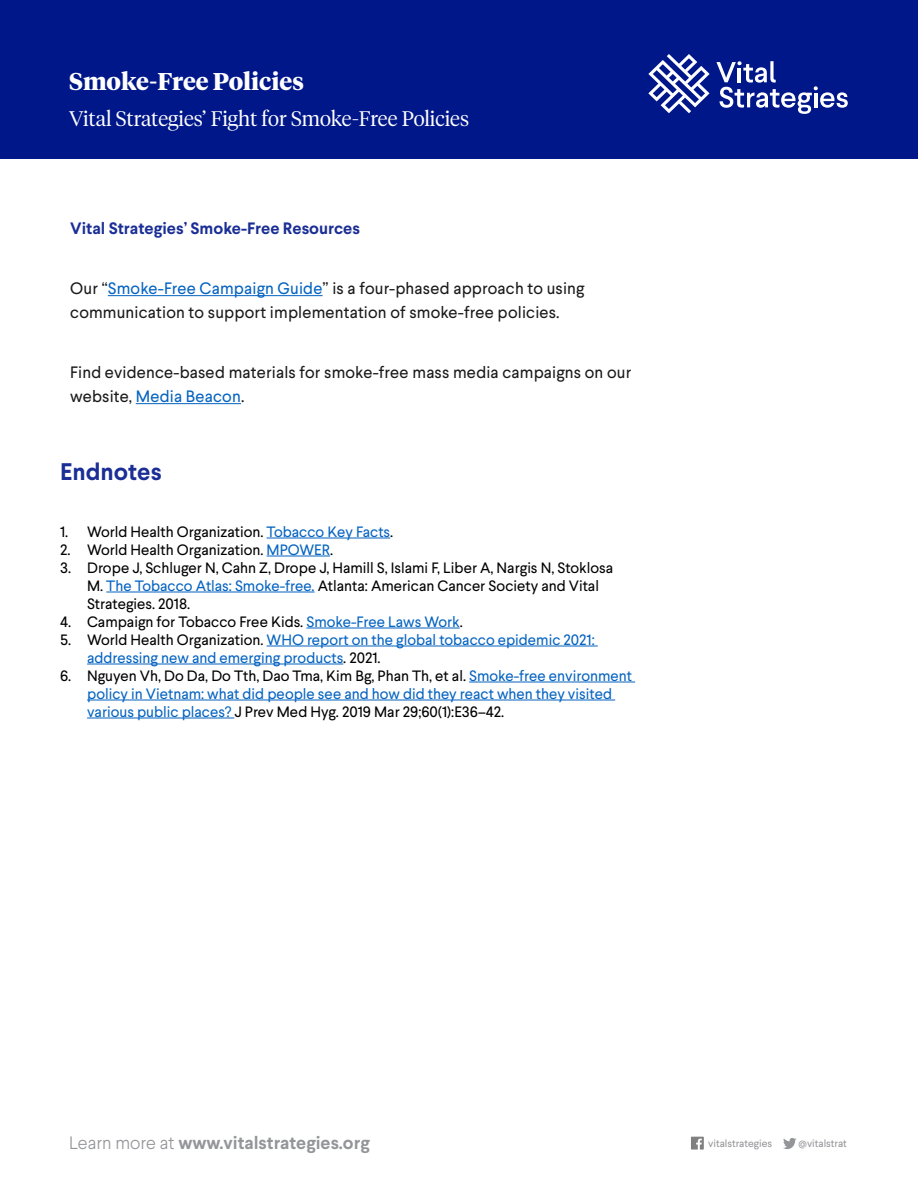
<style>
.page{position:relative;width:918px;height:1188px;background:#fff}
.page>*{position:absolute;margin:0;border:0;box-sizing:border-box;transform-origin:0 0}
.t1{font:700 24.15px "Tiempos Headline";color:#fff}
.t2{font:700 24px "Larsseit";color:#1a2e95}
.t3{font:300 21px "Tiempos Headline";color:#fff}
.t4{font:700 18px "Larsseit";color:#939598}
.t5{font:16.5px/24px "Larsseit";letter-spacing:.01em;color:#1a1a1a}
.t6{font:700 16.5px "Larsseit";color:#1a2e95}
.t7{font:15px/18px "Larsseit";color:#0563c1}
.t8{font:15px/18px "Larsseit";color:#000}
.t9{font:10.5px "Larsseit";color:#939598}
.s1{color:#0563c1}
.s2{color:#000}
.s3{font-weight:300}
</style>
<div class="page">
<hr style="left:267px;top:538px;width:123px;height:1px;background:#0563c1">
<hr style="left:267px;top:556px;width:63px;height:1px;background:#0563c1">
<hr style="left:106px;top:592px;width:209px;height:1px;background:#0563c1">
<hr style="left:306px;top:628px;width:154px;height:1px;background:#0563c1">
<hr style="left:267px;top:646px;width:331px;height:1px;background:#0563c1">
<hr style="left:87px;top:664px;width:256px;height:1px;background:#0563c1">
<hr style="left:469px;top:682px;width:166px;height:1px;background:#0563c1">
<hr style="left:87px;top:700px;width:528px;height:1px;background:#0563c1">
<hr style="left:87px;top:718px;width:147px;height:1px;background:#0563c1">
<div style="left:0;top:0;width:918px;height:159px;background:#001789"></div>
<svg style="left:648px;top:54px;width:62px;height:59px"></svg>
<svg style="left:716px;top:61px;width:132px;height:53px"></svg>
<svg style="left:691px;top:1137px;width:13px;height:13px"></svg>
<svg style="left:783px;top:1138px;width:13px;height:11px"></svg>
<hr style="left:108px;top:295px;width:215px;height:1px;background:#0563c1">
<hr style="left:136px;top:403px;width:105px;height:1px;background:#0563c1">
<h1 class="t1" style="left:69px;top:64px;width:236px">Smoke-Free Policies</h1>
<h3 class="t3" style="left:69px;top:104px;width:402px">Vital Strategies’ Fight for Smoke-Free Policies</h3>
<p class="t6" style="left:70px;top:218px;width:291px">Vital Strategies’ Smoke-Free Resources</p>
<p class="t5" style="left:70px;top:276px;width:516px">Our “<span class="s1">Smoke-Free Campaign Guide</span>” is a four-phased approach to using communication to support implementation of smoke-free policies.</p>
<p class="t5" style="left:70px;top:360px;width:563px">Find evidence-based materials for smoke-free mass media campaigns on our website, <span class="s1">Media Beacon</span>.</p>
<h2 class="t2" style="left:60px;top:456px;width:103px">Endnotes</h2>
<p class="t8" style="left:60px;top:522px;width:335px">1. World Health Organization. <span class="s1">Tobacco Key Facts</span>.</p>
<p class="t8" style="left:60px;top:540px;width:275px">2. World Health Organization. <span class="s1">MPOWER</span>.</p>
<p class="t8" style="left:87px;top:558px;width:528px;text-indent:-27px">3. Drope J, Schluger N, Cahn Z, Drope J, Hamill S, Islami F, Liber A, Nargis N, Stoklosa<br>M. <span class="s1">The Tobacco Atlas: Smoke-free.</span> Atlanta: American Cancer Society and Vital<br>Strategies. 2018.</p>
<p class="t8" style="left:60px;top:612px;width:404px">4. Campaign for Tobacco Free Kids. <span class="s1">Smoke-Free Laws Work</span>.</p>
<p class="t7" style="left:87px;top:630px;width:509px;text-indent:-27px"><span class="s2">5. World Health Organization.</span> WHO report on the global tobacco epidemic 2021: addressing new and emerging products<span class="s2">. 2021.</span></p>
<p class="t7" style="left:87px;top:666px;width:546px;text-indent:-27px"><span class="s2">6. Nguyen Vh, Do Da, Do Tth, Dao Tma, Kim Bg, Phan Th, et al.</span> Smoke-free environment policy in Vietnam: what did people see and how did they react when they visited various public places? <span class="s2">J Prev Med Hyg. 2019 Mar 29;60(1):E36–42.</span></p>
<p class="t4" style="left:69px;top:1131px;width:302px"><span class="s3">Learn more at</span> www.vitalstrategies.org</p>
<p class="t9" style="left:708px;top:1136px;width:65px">vitalstrategies</p>
<p class="t9" style="left:799px;top:1136px;width:50px">@vitalstrat</p>
</div>
